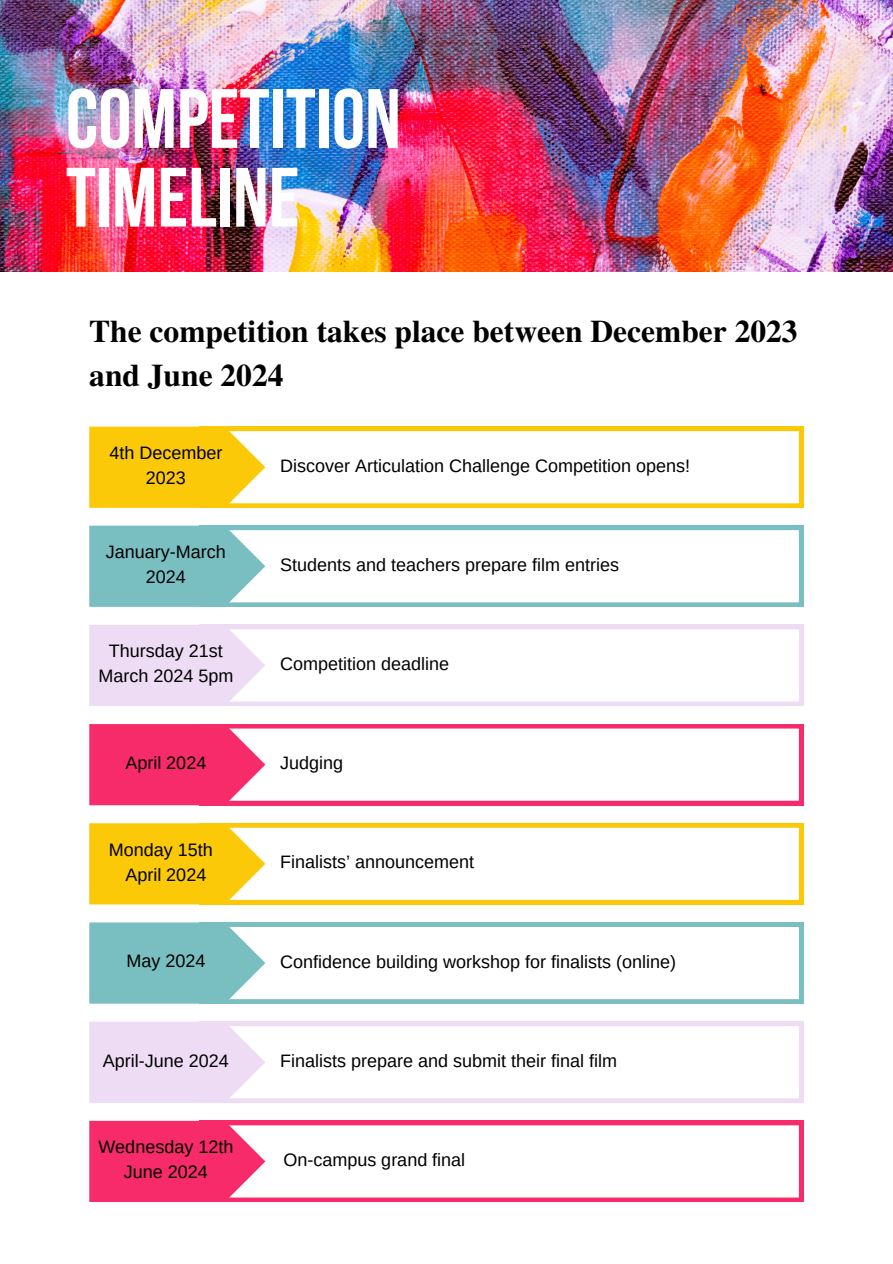
<style>
.page{position:relative;width:893px;height:1264px;background:#fff}
.page>*{position:absolute;margin:0;border:0;box-sizing:border-box;transform-origin:0 0}
.t1{font:83.85px "Bebas Neue Cyrillic";color:#fff}
.t2{font:700 31.5px/43.8px "Te X Gyre Termes";color:#000}
.t3{font:18px/24.8px "Arimo";color:#000;text-align:center}
</style>
<div class="page">
<img style="left:0;top:0;width:892px;height:271px">
<svg style="left:265px;top:426px;width:538px;height:81px"></svg>
<svg style="left:89px;top:426px;width:176px;height:82px"></svg>
<svg style="left:265px;top:525px;width:538px;height:81px"></svg>
<svg style="left:89px;top:525px;width:176px;height:82px"></svg>
<svg style="left:265px;top:625px;width:538px;height:80px"></svg>
<svg style="left:89px;top:625px;width:176px;height:81px"></svg>
<svg style="left:265px;top:724px;width:538px;height:81px"></svg>
<svg style="left:89px;top:724px;width:176px;height:81px"></svg>
<svg style="left:265px;top:823px;width:538px;height:81px"></svg>
<svg style="left:89px;top:823px;width:176px;height:81px"></svg>
<svg style="left:265px;top:922px;width:538px;height:81px"></svg>
<svg style="left:89px;top:922px;width:176px;height:81px"></svg>
<svg style="left:265px;top:1021px;width:538px;height:81px"></svg>
<svg style="left:89px;top:1021px;width:176px;height:81px"></svg>
<svg style="left:265px;top:1120px;width:538px;height:81px"></svg>
<svg style="left:89px;top:1120px;width:176px;height:81px"></svg>
<p class="t1" style="left:66px;top:85px;width:336px">COMPETITION</p>
<p class="t1" style="left:66px;top:164px;width:235px">TIMELINE</p>
<p class="t2" style="left:89px;top:308px;width:710px">The competition takes place between December 2023 and June 2024</p>
<p class="t3" style="left:109px;top:440px;width:114px">4th December<br>2023</p>
<p class="t3" style="left:106px;top:539px;width:121px">January-March<br>2024</p>
<p class="t3" style="left:98px;top:639px;width:136px">Thursday 21st<br>March 2024 5pm</p>
<p class="t3" style="left:125px;top:750px;width:82px">April 2024</p>
<p class="t3" style="left:109px;top:837px;width:105px">Monday 15th<br>April 2024</p>
<p class="t3" style="left:126px;top:948px;width:80px">May 2024</p>
<p class="t3" style="left:103px;top:1047px;width:127px">April-June 2024</p>
<p class="t3" style="left:98px;top:1134px;width:136px">Wednesday 12th<br>June 2024</p>
<p class="t3" style="left:280px;top:453px;width:411px">Discover Articulation Challenge Competition opens!</p>
<p class="t3" style="left:280px;top:552px;width:340px">Students and teachers prepare film entries</p>
<p class="t3" style="left:280px;top:651px;width:170px">Competition deadline</p>
<p class="t3" style="left:280px;top:750px;width:64px">Judging</p>
<p class="t3" style="left:280px;top:849px;width:195px">Finalists’ announcement</p>
<p class="t3" style="left:280px;top:948px;width:397px">Confidence building workshop for finalists (online)</p>
<p class="t3" style="left:280px;top:1048px;width:338px">Finalists prepare and submit their final film</p>
<p class="t3" style="left:283px;top:1147px;width:183px">On-campus grand final</p>
</div>
